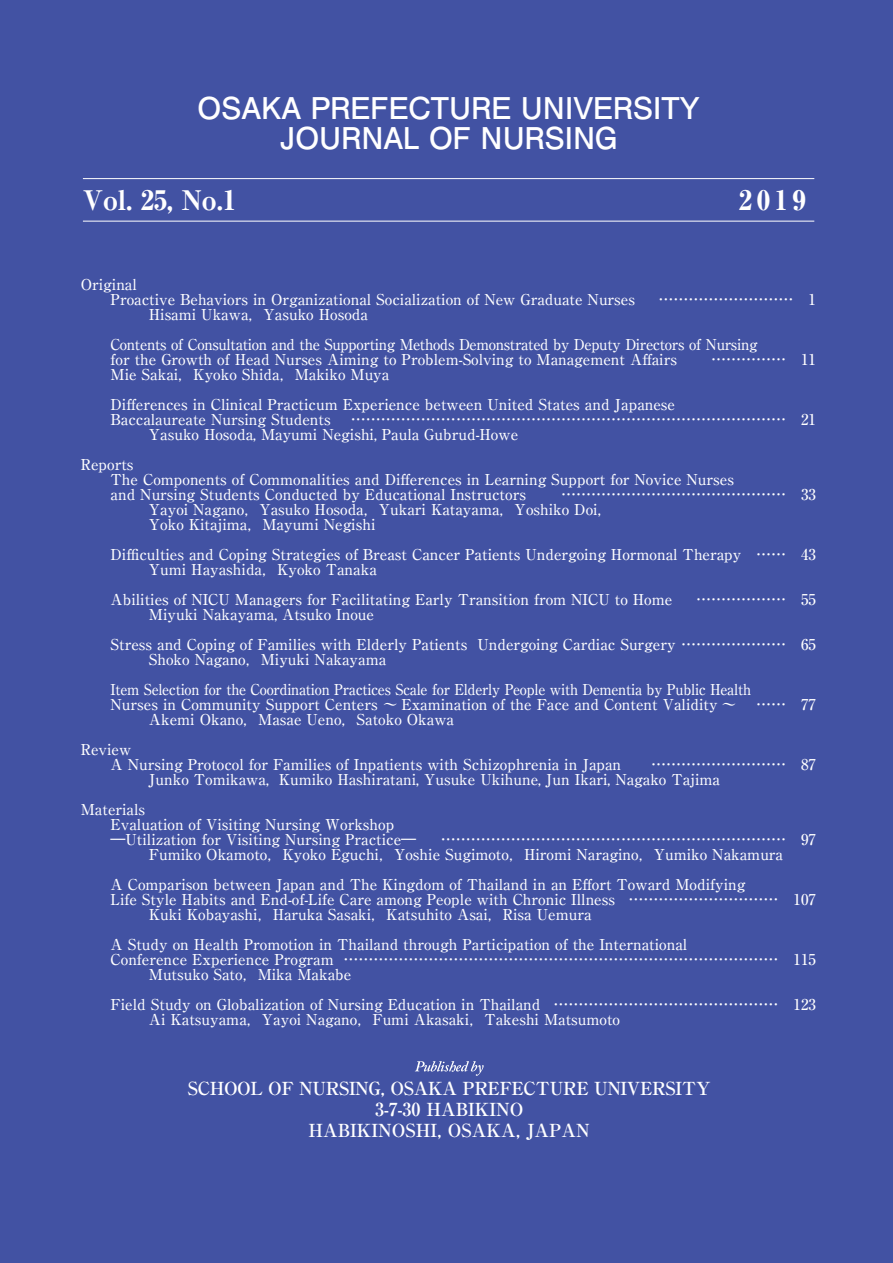
<style>
.page{position:relative;width:893px;height:1263px;background:#4252a3}
.page>*{position:absolute;margin:0;border:0;box-sizing:border-box;transform-origin:0 0}
.t1{font:700 30px/30px "Futo Go B101 Pro";letter-spacing:-.02em;color:#fff;text-align:center}
.t2{font:800 27px "Ryumin Pro";letter-spacing:-.02em;color:#fff}
.t3{font:700 18px/21px "Ryumin Pro";letter-spacing:-.02em;color:#fff;text-align:center}
.t4{font:500 15px/15px "Ryumin Pro";color:#fff}
.t5{font:500 15px/30px "Ryumin Pro";letter-spacing:-.02em;color:#fff}
</style>
<div class="page">
<hr style="left:83px;top:178px;width:731px;height:1px;background:#fff">
<hr style="left:83px;top:221px;width:731px;height:1px;background:#fff">
<svg style="left:415px;top:1061px;width:69px;height:15px"></svg>
<h1 class="t1" style="left:197px;top:89px;width:504px">OSAKA PREFECTURE UNIVERSITY<br>JOURNAL OF NURSING</h1>
<h2 class="t2" style="left:83px;top:179px;width:155px">Vol. 25, No.1</h2>
<h2 class="t2" style="left:739px;top:179px;width:68px">2019</h2>
<p class="t4" style="left:81px;top:275px;width:58px">Original</p>
<p class="t4" style="left:111px;top:290px;width:707px">Proactive Behaviors in Organizational Socialization of New Graduate Nurses 　………………………　1</p>
<p class="t4" style="left:149px;top:305px;width:221px">Hisami Ukawa，Yasuko Hosoda</p>
<p class="t4" style="left:110px;top:335px;width:648px">Contents of Consultation and the Supporting Methods Demonstrated by Deputy Directors of Nursing for the Growth of Head Nurses Aiming to Problem-Solving to Management Affairs</p>
<p class="t4" style="left:711px;top:350px;width:106px">……………　11</p>
<p class="t4" style="left:111px;top:358px;width:566px;line-height:30px">Mie Sakai，Kyoko Shida，Makiko Muya<br>Differences in Clinical Practicum Experience between United States and Japanese</p>
<p class="t4" style="left:111px;top:410px;width:222px">Baccalaureate Nursing Students</p>
<p class="t4" style="left:149px;top:410px;width:669px;text-indent:202px">……………………………………………………………………………　21<br>Yasuko Hosoda, Mayumi Negishi, Paula Gubrud-Howe</p>
<p class="t4" style="left:111px;top:455px;width:625px;text-indent:-30px">Reports<br>The Components of Commonalities and Differences in Learning Support for Novice Nurses and Nursing Students Conducted by Educational Instructors</p>
<p class="t4" style="left:149px;top:485px;width:669px;text-indent:412px">………………………………………　33<br>Yayoi Nagano，Yasuko Hosoda，Yukari Katayama，Yoshiko Doi，<br>Yoko Kitajima，Mayumi Negishi</p>
<p class="t4" style="left:149px;top:545px;width:669px;text-indent:-38px">Difficulties and Coping Strategies of Breast Cancer Patients Undergoing Hormonal Therapy ……　43<br>Yumi Hayashida，Kyoko Tanaka</p>
<p class="t4" style="left:111px;top:590px;width:563px">Abilities of NICU Managers for Facilitating Early Transition from NICU to Home</p>
<p class="t4" style="left:696px;top:590px;width:121px">………………　55</p>
<p class="t4" style="left:111px;top:598px;width:707px;line-height:30px;text-indent:38px">Miyuki Nakayama, Atsuko Inoue<br>Stress and Coping of Families with Elderly Patients Undergoing Cardiac Surgery …………………　65</p>
<p class="t5" style="left:110px;top:643px;width:642px;text-indent:38px">Shoko Nagano，Miyuki Nakayama<br>Item Selection for the Coordination Practices Scale for Elderly People with Dementia by Public Health</p>
<p class="t4" style="left:111px;top:695px;width:627px">Nurses in Community Support Centers ～ Examination of the Face and Content Validity ～</p>
<p class="t4" style="left:756px;top:695px;width:61px">……　77</p>
<p class="t4" style="left:149px;top:710px;width:307px">Akemi Okano，Masae Ueno，Satoko Okawa</p>
<p class="t4" style="left:111px;top:740px;width:512px;text-indent:-30px">Review<br>A Nursing Protocol for Families of Inpatients with Schizophrenia in Japan</p>
<p class="t4" style="left:149px;top:755px;width:669px;text-indent:502px">………………………　87<br>Junko Tomikawa, Kumiko Hashiratani, Yusuke Ukihune, Jun Ikari, Nagako Tajima</p>
<p class="t4" style="left:111px;top:800px;width:307px;text-indent:-30px">Materials<br>Evaluation of Visiting Nursing Workshop ―Utilization for Visiting Nursing Practice―</p>
<p class="t4" style="left:149px;top:830px;width:669px;text-indent:292px">……………………………………………………………　97<br>Fumiko Okamoto，Kyoko Eguchi，Yoshie Sugimoto，Hiromi Naragino，Yumiko Nakamura</p>
<p class="t4" style="left:111px;top:875px;width:636px">A Comparison between Japan and The Kingdom of Thailand in an Effort Toward Modifying</p>
<p class="t4" style="left:111px;top:890px;width:707px">Life Style Habits and End-of-Life Care among People with Chronic Illness …………………………　107</p>
<p class="t4" style="left:149px;top:905px;width:444px">Kuki Kobayashi，Haruka Sasaki，Katsuhito Asai，Risa Uemura</p>
<p class="t4" style="left:111px;top:935px;width:578px">A Study on Health Promotion in Thailand through Participation of the International</p>
<p class="t4" style="left:111px;top:950px;width:707px">Conference Experience Program ……………………………………………………………………………　115</p>
<p class="t4" style="left:149px;top:965px;width:204px">Mutsuko Sato，Mika Makabe</p>
<p class="t4" style="left:149px;top:995px;width:669px;text-indent:-38px">Field Study on Globalization of Nursing Education in Thailand ………………………………………　123<br>Ai Katsuyama，Yayoi Nagano，Fumi Akasaki，Takeshi Matsumoto</p>
<p class="t3" style="left:188px;top:1076px;width:524px">SCHOOL OF NURSING, OSAKA PREFECTURE UNIVERSITY<br>3-7-30 HABIKINO<br>HABIKINOSHI, OSAKA, JAPAN</p>
</div>
